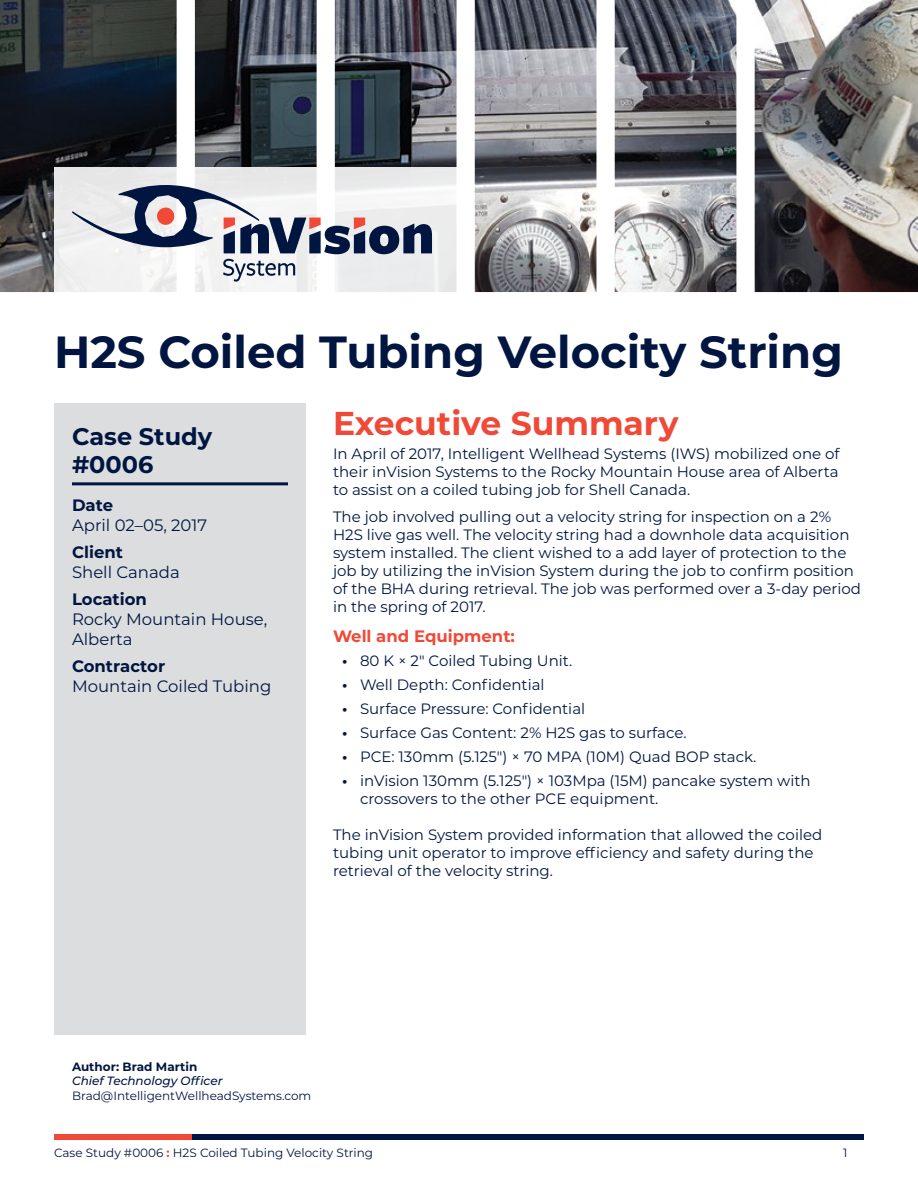
<style>
.page{position:relative;width:918px;height:1188px;background:#fff}
.page>*{position:absolute;margin:0;border:0;box-sizing:border-box;transform-origin:0 0}
.t1{font:700 45px "Montserrat";color:#001641}
.t2{font:700 33px "Montserrat";color:#f04937}
.t3{font:700 24px/28.8px "Montserrat";color:#001641}
.t4{font:16.5px/19.8px "Montserrat";color:#001641}
.t5{font:700 16.5px "Montserrat";color:#001641}
.t6{font:700 16.5px "Montserrat";color:#f04937}
.t7{font:15px/18px "Montserrat";color:#001641}
.t8{font:12px "Montserrat";color:#001641}
.t9{font:italic 500 12px "Montserrat";color:#001641}
.t10{font:700 12px "Montserrat";color:#001641}
.s1{font-weight:700}
.s2{font-weight:700;color:#f04937}
</style>
<div class="page">
<div style="left:191px;top:1134px;width:673px;height:5px;background:#001641"></div>
<div style="left:54px;top:1134px;width:137px;height:5px;background:#f04937"></div>
<img style="left:0;top:0;width:918px;height:292px">
<div style="left:54px;top:403px;width:252px;height:632px;background:#dcddde"></div>
<svg style="left:54px;top:167px;width:405px;height:125px;fill:#ebebec"></svg>
<hr style="left:72px;top:482px;width:216px;height:3px;background:#001641">
<svg style="left:72px;top:185px;width:360px;height:97px"></svg>
<h1 class="t1" style="left:54px;top:320px;width:791px">H2S Coiled Tubing Velocity String</h1>
<h3 class="t3" style="left:72px;top:420px;width:142px">Case Study #0006</h3>
<p class="t5" style="left:72px;top:493px;width:43px">Date</p>
<p class="t4" style="left:72px;top:515px;width:137px">April 02–05, 2017</p>
<p class="t5" style="left:72px;top:541px;width:53px">Client</p>
<p class="t4" style="left:72px;top:562px;width:109px">Shell Canada</p>
<p class="t5" style="left:72px;top:588px;width:76px">Location</p>
<p class="t4" style="left:72px;top:609px;width:197px">Rocky Mountain House,<br>Alberta</p>
<p class="t5" style="left:72px;top:655px;width:95px">Contractor</p>
<p class="t4" style="left:72px;top:676px;width:201px">Mountain Coiled Tubing</p>
<h2 class="t2" style="left:333px;top:400px;width:347px">Executive Summary</h2>
<p class="t7" style="left:333px;top:444px;width:508px;text-align:justify">In April of 2017, Intelligent Wellhead Systems (IWS) mobilized one of their inVision Systems to the Rocky Mountain House area of Alberta to assist on a coiled tubing job for Shell Canada.</p>
<p class="t7" style="left:333px;top:507px;width:530px">The job involved pulling out a velocity string for inspection on a 2% H2S live gas well. The velocity string had a downhole data acquisition system installed. The client wished to a add layer of protection to the job by utilizing the inVision System during the job to confirm position of the BHA during retrieval. The job was performed over a 3-day period in the spring of 2017.</p>
<p class="t6" style="left:333px;top:625px;width:183px">Well and Equipment:</p>
<p class="t7" style="left:342px;top:651px;width:232px"><span class="s1">•</span> 80 K × 2″ Coiled Tubing Unit.</p>
<p class="t7" style="left:342px;top:675px;width:204px"><span class="s1">•</span> Well Depth: Confidential</p>
<p class="t7" style="left:342px;top:699px;width:245px"><span class="s1">•</span> Surface Pressure: Confidential</p>
<p class="t7" style="left:342px;top:723px;width:346px"><span class="s1">•</span> Surface Gas Content: 2% H2S gas to surface.</p>
<p class="t7" style="left:342px;top:747px;width:416px"><span class="s1">•</span> PCE: 130mm (5.125″) × 70 MPA (10M) Quad BOP stack.</p>
<p class="t7" style="left:360px;top:771px;width:452px;text-indent:-18px"><span class="s1">•</span> inVision 130mm (5.125″) × 103Mpa (15M) pancake system with crossovers to the other PCE equipment.</p>
<p class="t7" style="left:333px;top:825px;width:491px">The inVision System provided information that allowed the coiled tubing unit operator to improve efficiency and safety during the retrieval of the velocity string.</p>
<p class="t10" style="left:72px;top:1058px;width:127px">Author: Brad Martin</p>
<p class="t9" style="left:72px;top:1073px;width:152px">Chief Technology Officer</p>
<p class="t8" style="left:72px;top:1087px;width:241px">Brad@IntelligentWellheadSystems.com</p>
<p class="t8" style="left:54px;top:1144px;width:321px">Case Study #0006 <span class="s2">:</span> H2S Coiled Tubing Velocity String</p>
<p class="t8" style="left:843px;top:1144px;width:6px">1</p>
</div>
